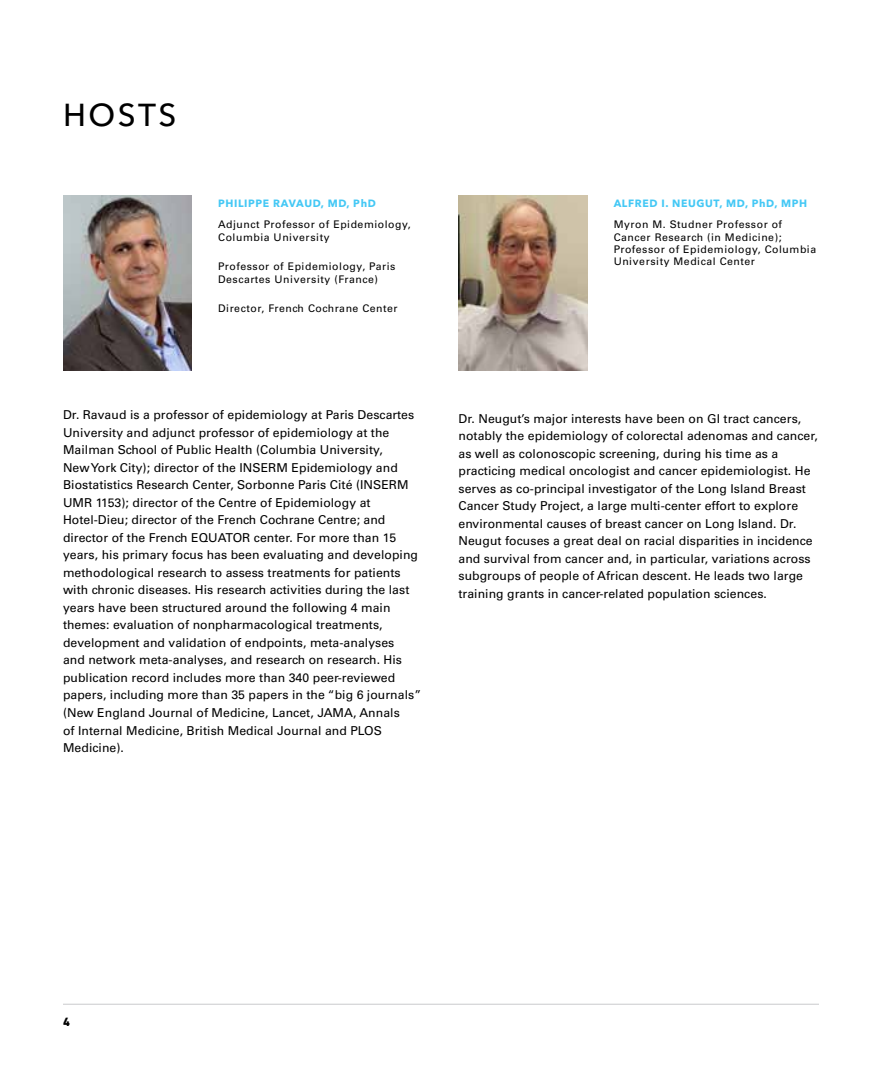
<style>
.page{position:relative;width:882px;height:1071px;background:#fff}
.page>*{position:absolute;margin:0;border:0;box-sizing:border-box;transform-origin:0 0}
.t1{font:500 31.5px "Avenir Next LT Pro";letter-spacing:.085em;color:#000}
.t2{font:12.25px/17.5px "Univers LT Std";letter-spacing:.005em;color:#000}
.t3{font:800 12.25px "DIN Next LT Pro";color:#000}
.t4{font:10.5px/12.2px "Univers LT Std";letter-spacing:.05em;color:#000}
.t5{font:700 10.5px "Avenir Next LT Pro";letter-spacing:.06em;color:#44c8f5}
</style>
<div class="page">
<hr style="left:63px;top:1004px;width:756px;height:1px;background:#c9cacc">
<img style="left:458px;top:195px;width:129px;height:175px">
<img style="left:63px;top:195px;width:129px;height:175px">
<h1 class="t1" style="left:63px;top:96px;width:115px">HOSTS</h1>
<p class="t5" style="left:218px;top:197px;width:159px">PHILIPPE RAVAUD, MD, PhD</p>
<p class="t4" style="left:218px;top:219px;width:194px">Adjunct Professor of Epidemiology,<br>Columbia University</p>
<p class="t4" style="left:218px;top:261px;width:179px">Professor of Epidemiology, Paris<br>Descartes University (France)</p>
<p class="t4" style="left:218px;top:303px;width:181px">Director, French Cochrane Center</p>
<p class="t5" style="left:614px;top:197px;width:195px">ALFRED I. NEUGUT, MD, PhD, MPH</p>
<p class="t4" style="left:614px;top:219px;width:204px">Myron M. Studner Professor of<br>Cancer Research (in Medicine);<br>Professor of Epidemiology, Columbia<br>University Medical Center</p>
<p class="t2" style="left:63px;top:406px;width:360px">Dr. Ravaud is a professor of epidemiology at Paris Descartes University and adjunct professor of epidemiology at the Mailman School of Public Health (Columbia University,<br>New York City); director of the INSERM Epidemiology and Biostatistics Research Center, Sorbonne Paris Cité (INSERM UMR 1153); director of the Centre of Epidemiology at Hotel-Dieu; director of the French Cochrane Centre; and director of the French EQUATOR center. For more than 15 years, his primary focus has been evaluating and developing methodological research to assess treatments for patients with chronic diseases. His research activities during the last years have been structured around the following 4 main themes: evaluation of nonpharmacological treatments, development and validation of endpoints, meta-analyses<br>and network meta-analyses, and research on research. His publication record includes more than 340 peer-reviewed papers, including more than 35 papers in the “big 6 journals” (New England Journal of Medicine, Lancet, JAMA, Annals<br>of Internal Medicine, British Medical Journal and PLOS Medicine).</p>
<p class="t2" style="left:458px;top:410px;width:361px">Dr. Neugut’s major interests have been on GI tract cancers, notably the epidemiology of colorectal adenomas and cancer, as well as colonoscopic screening, during his time as a practicing medical oncologist and cancer epidemiologist. He serves as co-principal investigator of the Long Island Breast Cancer Study Project, a large multi-center effort to explore environmental causes of breast cancer on Long Island. Dr.<br>Neugut focuses a great deal on racial disparities in incidence and survival from cancer and, in particular, variations across subgroups of people of African descent. He leads two large training grants in cancer-related population sciences.</p>
<p class="t3" style="left:63px;top:1015px;width:8px">4</p>
</div>
